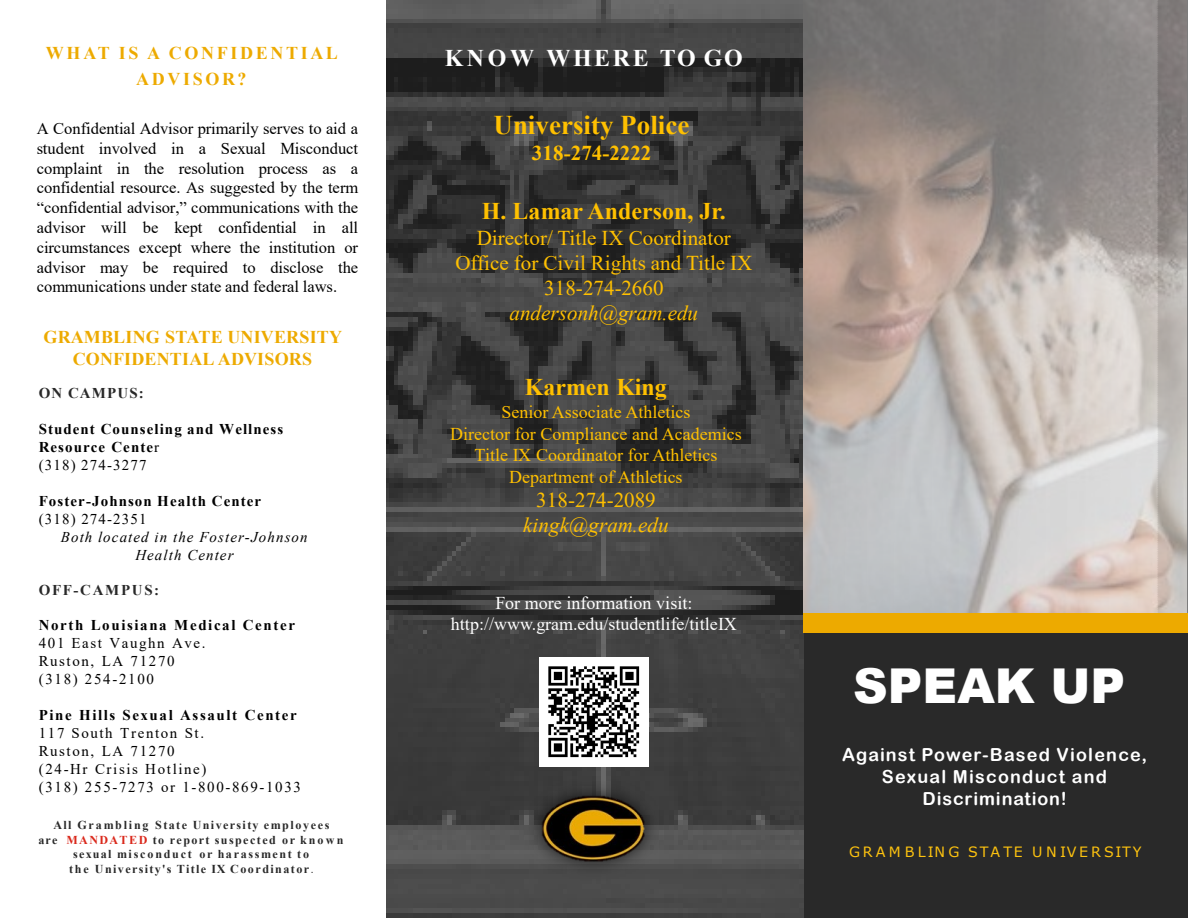
<style>
.page{position:relative;width:1188px;height:918px;background:#fff}
.page>*{position:absolute;margin:0;border:0;box-sizing:border-box;transform-origin:0 0}
.t1{font:900 48px "Arial";color:#fff}
.t2{font:700 27px "Times New Roman";color:#ffc000}
.t3{font:700 24px "Times New Roman";color:#ffc000}
.t4{font:700 24px "Times New Roman";letter-spacing:.115em;color:#fff}
.t5{font:21px "Times New Roman";letter-spacing:.005em;color:#ffc000}
.t6{font:italic 21px "Times New Roman";letter-spacing:.005em;color:#ffc000}
.t7{font:700 21px "Times New Roman";letter-spacing:.005em;color:#ffc000}
.t8{font:18px "Times New Roman";color:#ffc000}
.t9{font:18px "Times New Roman";color:#fff}
.t10{font:18px/21.6px "Arial Rounded MT Bold";letter-spacing:.065em;color:#fff;text-align:center}
.t11{font:700 18px/21.6px "Times New Roman";letter-spacing:.015em;color:#edaa00;text-align:center}
.t12{font:700 18px "Times New Roman";letter-spacing:.15em;color:#edaa00}
.t13{font:16.5px/19.8px "Times New Roman";color:#000;text-align:justify}
.t14{font:15px "Times New Roman";letter-spacing:.11em;color:#000}
.t15{font:700 15px/18px "Times New Roman";letter-spacing:.08em;color:#000}
.t16{font:700 15px "Times New Roman";letter-spacing:.11em;color:#000}
.t17{font:italic 15px/18px "Times New Roman";letter-spacing:.075em;color:#000;text-align:center}
.t18{font:15px "Times New Roman";letter-spacing:.08em;color:#000}
.t19{font:700 15px "Times New Roman";letter-spacing:.11em;color:#292929}
.t20{font:700 15px "Times New Roman";letter-spacing:.075em;color:#292929}
.t21{font:14.25px "Verdana";letter-spacing:.175em;color:#fdc20f}
.t22{font:700 12px/14.4px "Times New Roman";letter-spacing:.125em;color:#292929;text-align:center}
.s1{font-weight:400}
.s2{color:#da291c}
.s3{font-weight:400;font-size:11.4px}
</style>
<div class="page">
<div style="left:385px;top:0;width:803px;height:918px;background:#292929"></div>
<img style="left:385px;top:0;width:418px;height:918px">
<img style="left:803px;top:0;width:385px;height:613px">
<div style="left:803px;top:613px;width:385px;height:20px;background:#edaa00"></div>
<img style="left:540px;top:658px;width:108px;height:100px">
<img style="left:507px;top:758px;width:173px;height:160px">
<img style="left:530px;top:781px;width:128px;height:127px">
<p class="t12" style="left:46px;top:40px;width:293px">WHAT IS A CONFIDENTIAL</p>
<p class="t4" style="left:445px;top:40px;width:299px">KNOW WHERE TO GO</p>
<p class="t12" style="left:136px;top:66px;width:112px">ADVISOR?</p>
<p class="t13" style="left:37px;top:118px;width:323px">A Confidential Advisor primarily serves to aid a student involved in a Sexual Misconduct complaint in the resolution process as a confidential resource. As suggested by the term “confidential advisor,” communications with the advisor will be kept confidential in all circumstances except where the institution or advisor may be required to disclose the communications under state and federal laws.</p>
<p class="t11" style="left:44px;top:326px;width:300px">GRAMBLING STATE UNIVERSITY<br>CONFIDENTIAL ADVISORS</p>
<p class="t20" style="left:39px;top:383px;width:107px">ON CAMPUS:</p>
<p class="t15" style="left:39px;top:420px;width:246px">Student Counseling and Wellness<br>Resource Cente<span class="s1">r</span></p>
<p class="t18" style="left:39px;top:455px;width:109px">(318) 274-3277</p>
<p class="t15" style="left:39px;top:492px;width:224px">Foster-Johnson Health Center</p>
<p class="t18" style="left:39px;top:509px;width:109px">(318) 274-2351</p>
<p class="t17" style="left:61px;top:528px;width:248px">Both located in the Foster-Johnson<br>Health Center</p>
<p class="t19" style="left:39px;top:579px;width:122px">OFF-CAMPUS:</p>
<p class="t16" style="left:39px;top:614px;width:258px">North Louisiana Medical Center</p>
<p class="t14" style="left:39px;top:632px;width:168px">401 East Vaughn Ave.</p>
<p class="t14" style="left:39px;top:650px;width:137px">Ruston, LA 71270</p>
<p class="t14" style="left:39px;top:668px;width:117px">(318) 254-2100</p>
<p class="t16" style="left:39px;top:704px;width:260px">Pine Hills Sexual Assault Center</p>
<p class="t14" style="left:39px;top:722px;width:167px">117 South Trenton St.</p>
<p class="t14" style="left:39px;top:740px;width:137px">Ruston, LA 71270</p>
<p class="t14" style="left:39px;top:758px;width:169px">(24-Hr Crisis Hotline)</p>
<p class="t14" style="left:39px;top:776px;width:264px">(318) 255-7273 or 1-800-869-1033</p>
<p class="t22" style="left:38px;top:818px;width:307px">All Grambling State University employees<br>are <span class="s2">MANDATED</span> to report suspected or known sexual misconduct or harassment to<br>the University's Title IX Coordinator<span class="s3">.</span></p>
<p class="t2" style="left:494px;top:105px;width:197px">University Police</p>
<p class="t7" style="left:532px;top:138px;width:121px">318-274-2222</p>
<p class="t3" style="left:482px;top:193px;width:246px">H. Lamar Anderson, Jr.</p>
<p class="t5" style="left:477px;top:223px;width:256px">Director/ Title IX Coordinator</p>
<p class="t5" style="left:455px;top:248px;width:299px">Office for Civil Rights and Title IX</p>
<p class="t5" style="left:544px;top:273px;width:121px">318-274-2660</p>
<p class="t6" style="left:509px;top:299px;width:190px">andersonh@gram.edu</p>
<p class="t3" style="left:525px;top:370px;width:143px">Karmen King</p>
<p class="t8" style="left:501px;top:399px;width:191px">Senior Associate Athletics</p>
<p class="t8" style="left:450px;top:421px;width:293px">Director for Compliance and Academics</p>
<p class="t8" style="left:475px;top:442px;width:244px">Title IX Coordinator for Athletics</p>
<p class="t8" style="left:509px;top:464px;width:175px">Department of Athletics</p>
<p class="t5" style="left:536px;top:485px;width:121px">318-274-2089</p>
<p class="t6" style="left:523px;top:511px;width:147px">kingk@gram.edu</p>
<p class="t9" style="left:495px;top:590px;width:199px">For more information visit:</p>
<p class="t9" style="left:451px;top:612px;width:288px">http://www.gram.edu/studentlife/titleIX</p>
<p class="t1" style="left:853px;top:651px;width:273px">SPEAK UP</p>
<p class="t10" style="left:842px;top:744px;width:306px">Against Power-Based Violence,<br>Sexual Misconduct and<br>Discrimination!</p>
<p class="t21" style="left:849px;top:842px;width:294px">GRAMBLING STATE UNIVERSITY</p>
</div>
